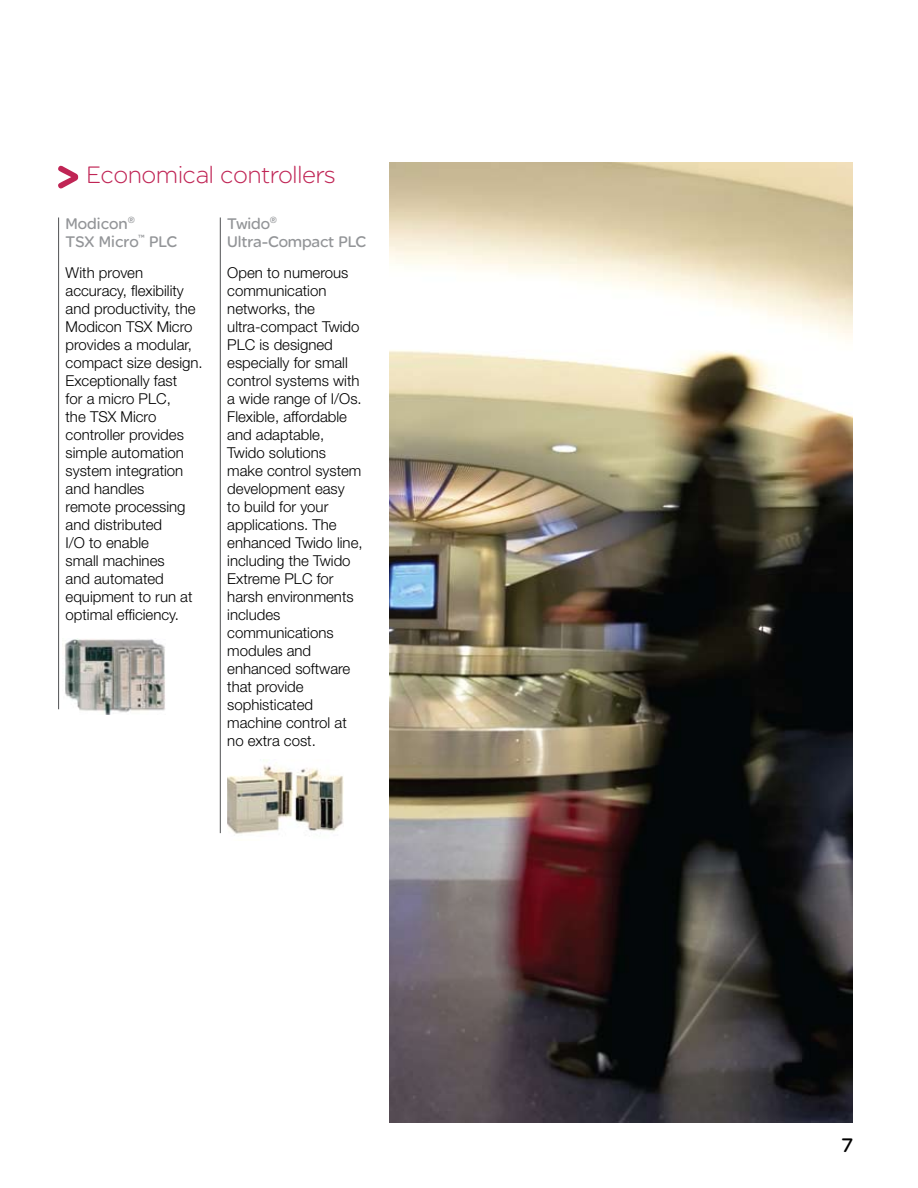
<style>
.page{position:relative;width:918px;height:1188px;background:#fff}
.page>*{position:absolute;margin:0;border:0;box-sizing:border-box;transform-origin:0 0}
.t1{font:300 25.5px "SE Optimist";color:#c02555}
.t2{font:21px "SE Optimist";color:#000}
.t3{font:16.5px/18px "SE Optimist";letter-spacing:-.01em;color:#939598}
.t4{font:300 15px/18px "Helvetica Neue LT Std";color:#000}
</style>
<div class="page">
<img style="left:389px;top:162px;width:463px;height:960px">
<img style="left:227px;top:759px;width:117px;height:75px">
<img style="left:64px;top:638px;width:101px;height:77px">
<svg style="left:58px;top:165px;width:20px;height:24px"></svg>
<hr style="left:58px;top:218px;width:1px;height:491px;background:#58595b">
<hr style="left:220px;top:218px;width:1px;height:615px;background:#58595b">
<h1 class="t1" style="left:87px;top:160px;width:251px">Economical controllers</h1>
<p class="t3" style="left:66px;top:214px;width:113px">Modicon<sup>®<br></sup>TSX Micro<sup>™</sup> PLC</p>
<p class="t4" style="left:66px;top:264px;width:139px">With proven accuracy, flexibility and productivity, the<br>Modicon TSX Micro provides a modular, compact size design.<br>Exceptionally fast<br>for a micro PLC,<br>the TSX Micro controller provides simple automation system integration and handles<br>remote processing and distributed<br>I/O to enable<br>small machines<br>and automated equipment to run at optimal efficiency.</p>
<p class="t3" style="left:227px;top:214px;width:141px">Twido<sup>®<br></sup>Ultra-Compact PLC</p>
<p class="t4" style="left:227px;top:264px;width:137px">Open to numerous communication networks, the ultra-compact Twido<br>PLC is designed especially for small control systems with a wide range of I/Os.<br>Flexible, affordable and adaptable,<br>Twido solutions make control system development easy<br>to build for your applications. The enhanced Twido line, including the Twido<br>Extreme PLC for harsh environments includes communications modules and enhanced software that provide sophisticated machine control at no extra cost.</p>
<h2 class="t2" style="left:841px;top:1133px;width:15px">7</h2>
</div>
